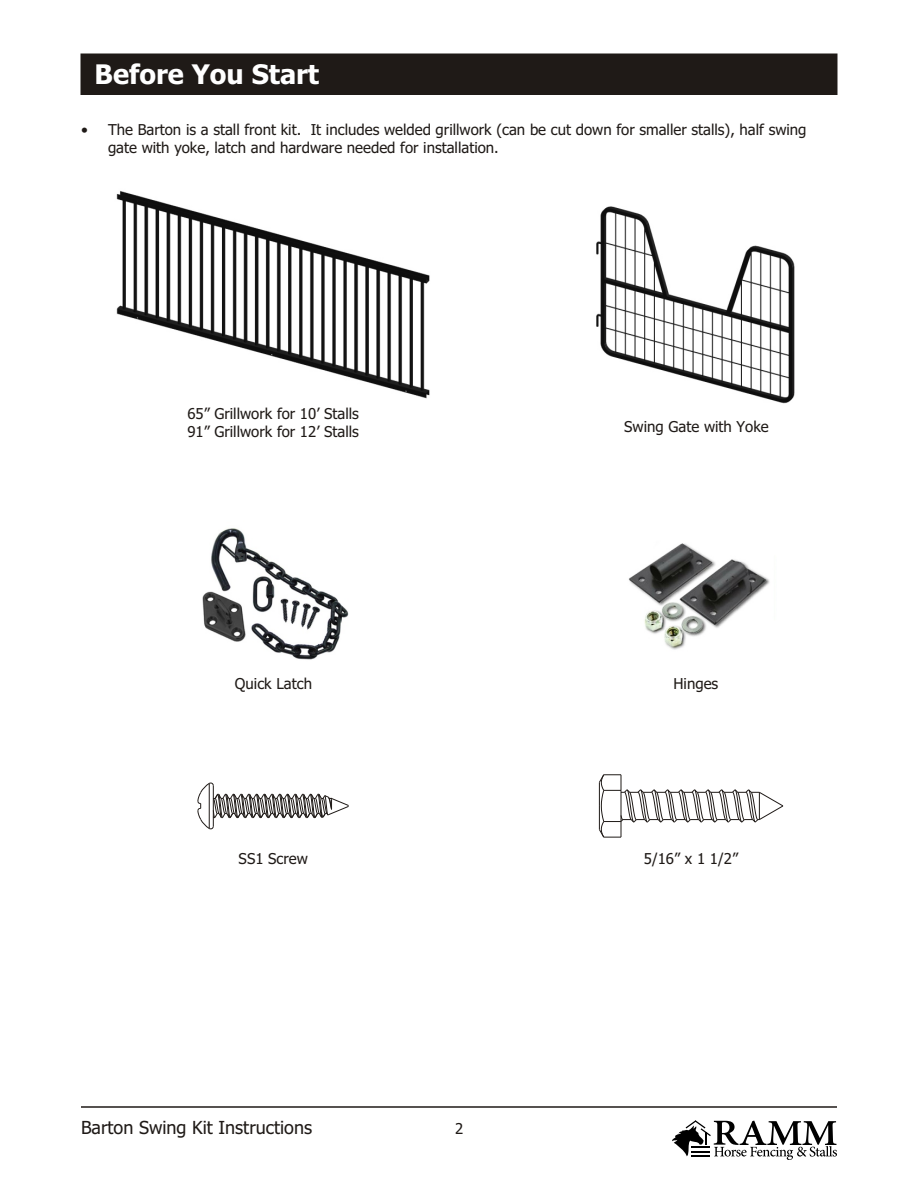
<style>
.page{position:relative;width:918px;height:1188px;background:#fff}
.page>*{position:absolute;margin:0;border:0;box-sizing:border-box;transform-origin:0 0}
.t1{font:700 27px "Tahoma";color:#fff}
.t2{font:18px "Tahoma";color:#1f1a17}
.t3{font:15px/18.1px "Tahoma";color:#1f1a17}
</style>
<div class="page">
<hr style="left:81px;top:1106px;width:756px;height:2px;background:#1f1a17">
<div style="left:81px;top:54px;width:756px;height:41px;background:#1f1a17"></div>
<svg style="left:672px;top:1120px;width:165px;height:40px"></svg>
<img style="left:116px;top:190px;width:314px;height:209px">
<img style="left:596px;top:206px;width:199px;height:198px">
<img style="left:202px;top:528px;width:147px;height:132px">
<img style="left:628px;top:543px;width:142px;height:107px">
<svg style="left:197px;top:782px;width:152px;height:48px"></svg>
<hr style="left:209px;top:783px;width:1px;height:45px;background:#1f1a17">
<svg style="left:598px;top:774px;width:186px;height:64px"></svg>
<h1 class="t1" style="left:94px;top:64px;width:226px">Before You Start</h1>
<p class="t3" style="left:81px;top:121px;width:8px">•</p>
<p class="t3" style="left:108px;top:122px;width:700px">The Barton is a stall front kit. It includes welded grillwork (can be cut down for smaller stalls), half swing gate with yoke, latch and hardware needed for installation.</p>
<p class="t3" style="left:187px;top:405px;width:173px">65” Grillwork for 10’ Stalls<br>91” Grillwork for 12’ Stalls</p>
<p class="t3" style="left:624px;top:419px;width:146px">Swing Gate with Yoke</p>
<p class="t3" style="left:235px;top:675px;width:79px">Quick Latch</p>
<p class="t3" style="left:674px;top:675px;width:46px">Hinges</p>
<p class="t3" style="left:239px;top:851px;width:71px">SS1 Screw</p>
<p class="t3" style="left:644px;top:851px;width:96px">5/16” x 1 1/2”</p>
<p class="t2" style="left:81px;top:1120px;width:233px">Barton Swing Kit Instructions</p>
<p class="t3" style="left:455px;top:1121px;width:10px">2</p>
</div>
